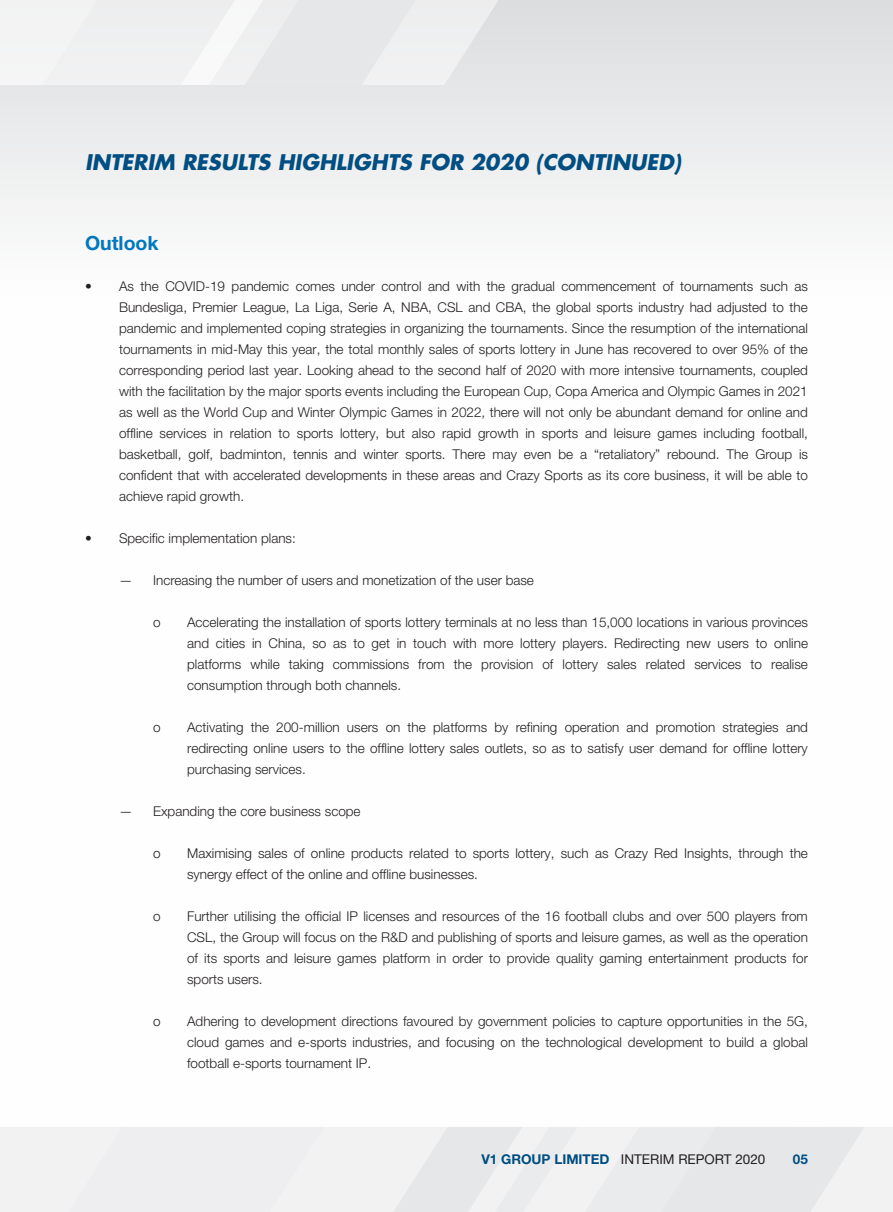
<style>
.page{position:relative;width:893px;height:1212px;background:#fff}
.page>*{position:absolute;margin:0;border:0;box-sizing:border-box;transform-origin:0 0}
.t1{font:italic 700 21px "Futura Std";color:#004e82}
.t2{font:700 19.5px "Helvetica Neue LT Std";color:#0077be}
.t3{font:300 13.5px/21px "Helvetica Neue LT Std";color:#231f20;text-align:justify}
.t4{font:13.5px "Helvetica Neue LT Std";color:#231f20}
.t5{font:700 13.5px "Helvetica Neue LT Std";color:#004e82}
.s1{font-weight:700;color:#004e82}
</style>
<div class="page">
<div style="left:0;top:0;width:893px;height:1212px;background:linear-gradient(to bottom,#eeeff0,#fff)"></div>
<div style="left:0;top:1127px;width:380px;height:85px;background:#f2f2f3"></div>
<div style="left:50px;top:1127px;width:274px;height:85px;background:#eeeef0"></div>
<svg style="left:115px;top:0;width:424px;height:85px;fill:#edeeef"></svg>
<svg style="left:181px;top:0;width:248px;height:85px"></svg>
<div style="left:0;top:0;width:115px;height:85px;background:#f2f3f3"></div>
<div style="left:380px;top:1127px;width:513px;height:85px;background:#eaebed"></div>
<h1 class="t1" style="left:85px;top:148px;width:598px">INTERIM RESULTS HIGHLIGHTS FOR 2020 (CONTINUED)</h1>
<h2 class="t2" style="left:85px;top:231px;width:75px">Outlook</h2>
<p class="t3" style="left:119px;top:275px;width:690px;text-indent:-34px">• As the COVID-19 pandemic comes under control and with the gradual commencement of tournaments such as Bundesliga, Premier League, La Liga, Serie A, NBA, CSL and CBA, the global sports industry had adjusted to the pandemic and implemented coping strategies in organizing the tournaments. Since the resumption of the international tournaments in mid-May this year, the total monthly sales of sports lottery in June has recovered to over 95% of the corresponding period last year. Looking ahead to the second half of 2020 with more intensive tournaments, coupled with the facilitation by the major sports events including the European Cup, Copa America and Olympic Games in 2021 as well as the World Cup and Winter Olympic Games in 2022, there will not only be abundant demand for online and offline services in relation to sports lottery, but also rapid growth in sports and leisure games including football, basketball, golf, badminton, tennis and winter sports. There may even be a “retaliatory” rebound. The Group is confident that with accelerated developments in these areas and Crazy Sports as its core business, it will be able to achieve rapid growth.</p>
<p class="t3" style="left:85px;top:527px;width:212px">• Specific implementation plans:</p>
<p class="t3" style="left:119px;top:569px;width:416px">— Increasing the number of users and monetization of the user base</p>
<p class="t3" style="left:153px;top:611px;width:9px">o</p>
<p class="t3" style="left:187px;top:611px;width:622px">Accelerating the installation of sports lottery terminals at no less than 15,000 locations in various provinces and cities in China, so as to get in touch with more lottery players. Redirecting new users to online platforms while taking commissions from the provision of lottery sales related services to realise consumption through both channels.</p>
<p class="t3" style="left:153px;top:716px;width:9px">o</p>
<p class="t3" style="left:187px;top:716px;width:622px">Activating the 200-million users on the platforms by refining operation and promotion strategies and redirecting online users to the offline lottery sales outlets, so as to satisfy user demand for offline lottery purchasing services.</p>
<p class="t3" style="left:119px;top:800px;width:243px">— Expanding the core business scope</p>
<p class="t3" style="left:153px;top:842px;width:9px">o</p>
<p class="t3" style="left:187px;top:842px;width:622px">Maximising sales of online products related to sports lottery, such as Crazy Red Insights, through the synergy effect of the online and offline businesses.</p>
<p class="t3" style="left:153px;top:905px;width:9px">o</p>
<p class="t3" style="left:187px;top:905px;width:622px">Further utilising the official IP licenses and resources of the 16 football clubs and over 500 players from CSL, the Group will focus on the R&amp;D and publishing of sports and leisure games, as well as the operation of its sports and leisure games platform in order to provide quality gaming entertainment products for sports users.</p>
<p class="t3" style="left:153px;top:1010px;width:9px">o</p>
<p class="t3" style="left:187px;top:1010px;width:622px">Adhering to development directions favoured by government policies to capture opportunities in the 5G, cloud games and e-sports industries, and focusing on the technological development to build a global football e-sports tournament IP.</p>
<p class="t4" style="left:481px;top:1151px;width:286px"><span class="s1">V1 GROUP LIMITED</span> INTERIM REPORT 2020</p>
<p class="t5" style="left:793px;top:1150px;width:17px">05</p>
</div>
